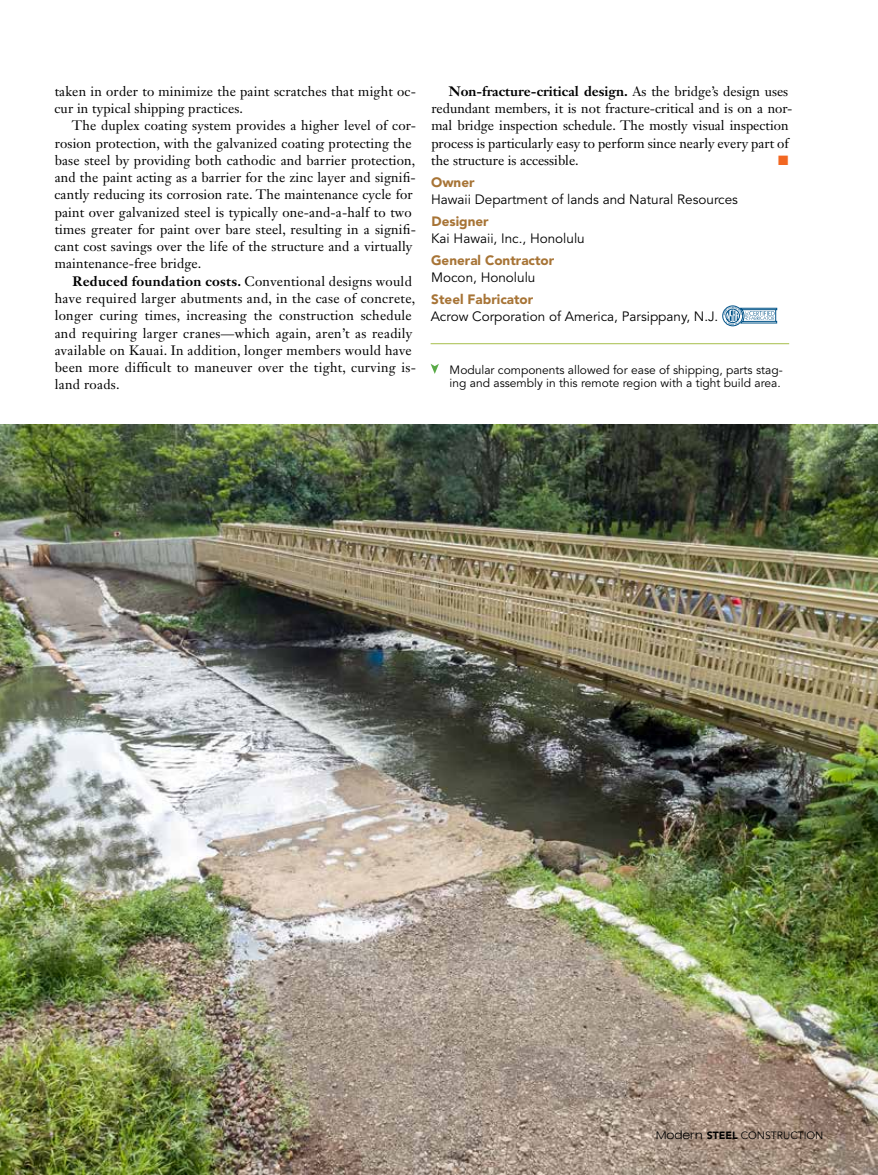
<style>
.page{position:relative;width:878px;height:1175px;background:#fff}
.page>*{position:absolute;margin:0;border:0;box-sizing:border-box;transform-origin:0 0}
.t1{font:13.5px/17.2px "Janson Text LT Std";letter-spacing:.01em;color:#000}
.t2{font:13.5px "Avenir LT Std";color:#000}
.t3{font:900 13.5px "Avenir LT Std";color:#a77436}
.t4{font:13.5px "Zapf Dingbats";color:#f26722}
.t5{font:12px/13.5px "Avenir LT Std";color:#000}
.t6{font:10.5px "Avenir LT Std";color:#000}
.s1{font-weight:700}
.s2{font-family:"Helvetica Neue LT";font-weight:300;font-stretch:expanded}
.s3{font-family:"Helvetica Neue LT";font-weight:300;font-stretch:expanded;font-size:12px}
.s4{font-weight:900}
</style>
<div class="page">
<img style="left:0;top:424px;width:878px;height:750px">
<hr style="left:430px;top:343px;width:359px;height:1px;background:#a6be4b">
<svg style="left:430px;top:364px;width:9px;height:10px"></svg>
<div style="left:722px;top:306px;width:20px;height:20px;border:1px solid #005288;border-radius:50%"></div>
<svg style="left:723px;top:306px;width:54px;height:20px"></svg>
<p class="t1" style="left:54px;top:82px;width:363px">taken in order to minimize the paint scratches that might oc&shy;cur in typical shipping practices.</p>
<p class="t1" style="left:54px;top:117px;width:363px;text-indent:17px">The duplex coating system provides a higher level of cor&shy;rosion protection, with the galvanized coating protecting the base steel by providing both cathodic and barrier protection, and the paint acting as a barrier for the zinc layer and signifi&shy;cantly reducing its corrosion rate. The maintenance cycle for paint over galvanized steel is typically one-and-a-half to two times greater for paint over bare steel, resulting in a signifi&shy;cant cost savings over the life of the structure and a virtually maintenance-free bridge.</p>
<p class="t1" style="left:55px;top:272px;width:363px;text-indent:18px"><span class="s1">Reduced foundation costs.</span> Conventional designs would have required larger abutments and, in the case of concrete, longer curing times, increasing the construction schedule and requiring larger cranes—which again, aren’t as readily available on Kauai. In addition, longer members would have been more difficult to maneuver over the tight, curving is&shy;land roads.</p>
<p class="t1" style="left:431px;top:82px;width:363px;text-indent:18px"><span class="s1">Non-fracture-critical design.</span> As the bridge’s design uses redundant members, it is not fracture-critical and is on a nor&shy;mal bridge inspection schedule. The mostly visual inspection process is particularly easy to perform since nearly every part of the structure is accessible.</p>
<p class="t4" style="left:778px;top:154px;width:12px">■</p>
<p class="t3" style="left:431px;top:174px;width:45px">Owner</p>
<p class="t2" style="left:431px;top:191px;width:308px">Hawaii Department of lands and Natural Resources</p>
<p class="t3" style="left:431px;top:213px;width:59px">Designer</p>
<p class="t2" style="left:431px;top:230px;width:155px">Kai Hawaii, Inc., Honolulu</p>
<p class="t3" style="left:431px;top:252px;width:125px">General Contractor</p>
<p class="t2" style="left:431px;top:269px;width:106px">Mocon, Honolulu</p>
<p class="t3" style="left:431px;top:291px;width:103px">Steel Fabricator</p>
<p class="t2" style="left:430px;top:308px;width:289px">Acrow Corporation of America, Parsippany, N.J.</p>
<p class="t5" style="left:449px;top:363px;width:334px">Modular components allowed for ease of shipping, parts stag&shy;ing and assembly in this remote region with a tight build area.</p>
<p class="t6" style="left:656px;top:1129px;width:169px"><span class="s2">M</span><span class="s3">odern</span> <span class="s4">STEEL</span> CONSTRUCTION</p>
</div>
